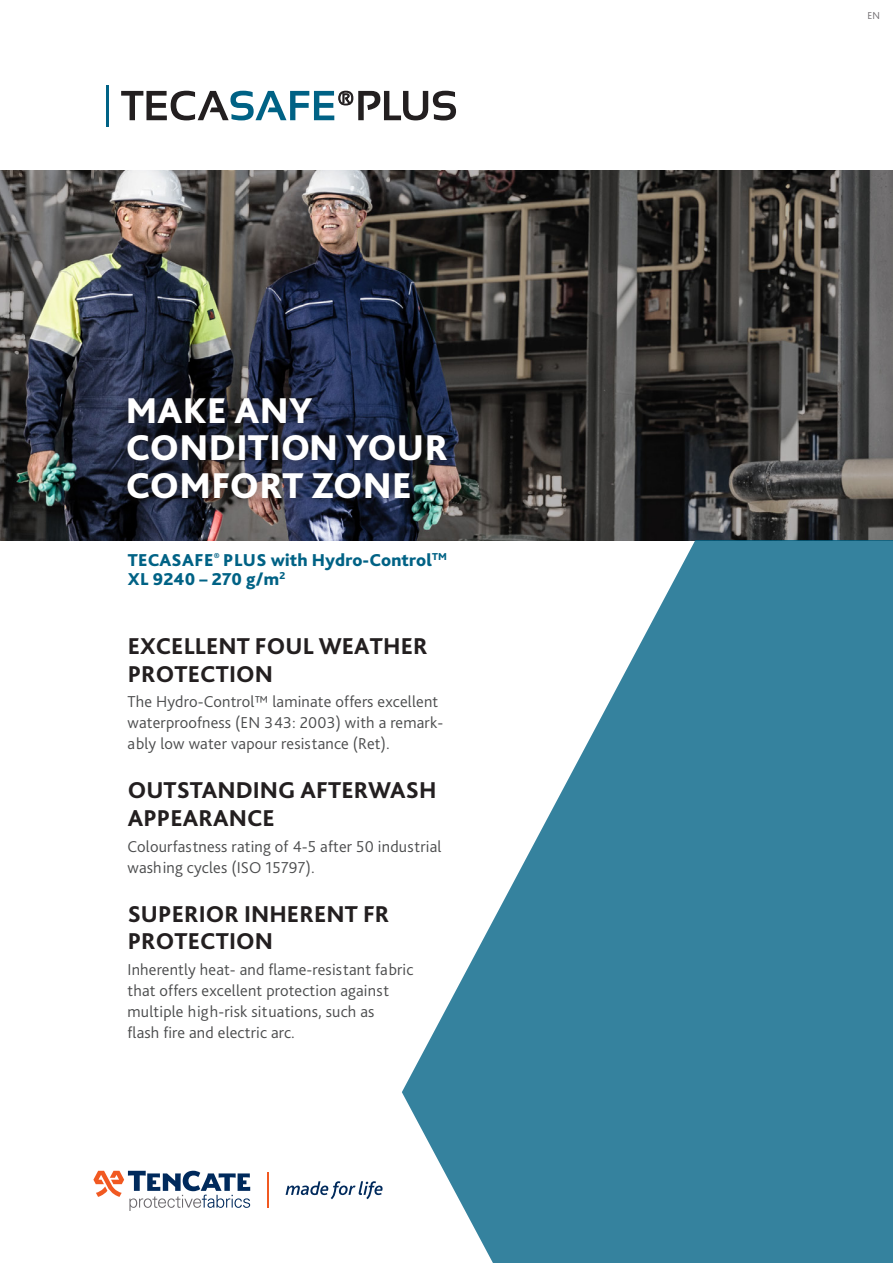
<style>
.page{position:relative;width:893px;height:1263px;background:#fff}
.page>*{position:absolute;margin:0;border:0;box-sizing:border-box;transform-origin:0 0}
.Body_text{font:800 37.5px/37.5px "Bliss Pro";letter-spacing:.005em;color:#fff}
.Body_text-2{font:800 24px/27.8px "Bliss Pro";letter-spacing:.005em;color:#231f20}
.t1{font:800 18px/19.2px "Bliss Pro";letter-spacing:.01em;color:#006285}
.Body_text-3{font:300 16.5px/21px "Bliss Pro";letter-spacing:.01em;color:#4b4c4d}
.Body_text-4{font:300 10.5px "Bliss Pro";color:#6c696d}
</style>
<div class="page">
<img style="left:0;top:170px;width:893px;height:370px">
<svg style="left:286px;top:1181px;width:97px;height:18px"></svg>
<svg style="left:93px;top:1171px;width:157px;height:40px"></svg>
<hr style="left:267px;top:1173px;width:2px;height:35px;background:#f15921">
<div style="left:118px;top:388px;width:338px;height:119px;background:#231f20;opacity:.6"></div>
<svg style="left:402px;top:540px;width:491px;height:723px;fill:#35829e"></svg>
<svg style="left:121px;top:91px;width:335px;height:29px"></svg>
<hr style="left:106px;top:85px;width:3px;height:41px;background:#006285">
<p class="Body_text" style="left:126px;top:390px;width:324px">MAKE ANY<br>CONDITION YOUR<br>COMFORT ZONE</p>
<p class="t1" style="left:128px;top:550px;width:321px">TECASAFE<sup>®</sup> PLUS with Hydro-Control<sup>TM<br></sup>XL 9240 – 270 g/m<sup>2</sup></p>
<p class="Body_text-2" style="left:128px;top:631px;width:301px">EXCELLENT FOUL WEATHER<br>PROTECTION</p>
<p class="Body_text-3" style="left:128px;top:691px;width:315px">The Hydro-Control™ laminate offers excellent waterproofness (EN 343: 2003) with a remark&shy;ably low water vapour resistance (Ret).</p>
<p class="Body_text-2" style="left:128px;top:776px;width:310px">OUTSTANDING AFTERWASH<br>APPEARANCE</p>
<p class="Body_text-3" style="left:128px;top:835px;width:315px">Colourfastness rating of 4-5 after 50 industrial</p>
<p class="Body_text-3" style="left:128px;top:856px;width:189px">washing cycles (ISO 15797).</p>
<p class="Body_text-2" style="left:128px;top:899px;width:263px">SUPERIOR INHERENT FR<br>PROTECTION</p>
<p class="Body_text-3" style="left:128px;top:959px;width:287px">Inherently heat- and flame-resistant fabric that offers excellent protection against multiple high-risk situations, such as<br>flash fire and electric arc.</p>
<p class="Body_text-4" style="left:867px;top:9px;width:14px">EN</p>
</div>
